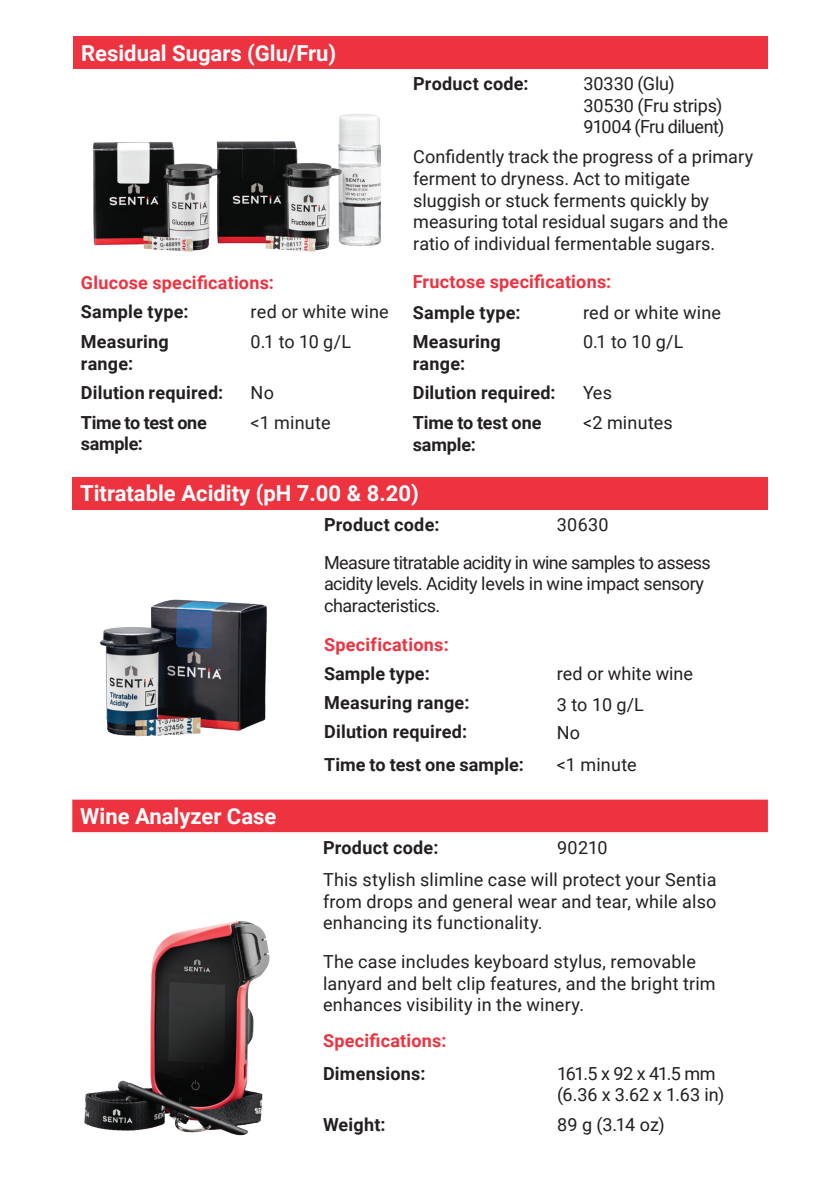
<style>
.page{position:relative;width:840px;height:1191px;background:#fff}
.page>*{position:absolute;margin:0;border:0;box-sizing:border-box;transform-origin:0 0}
.t1{font:700 22px "Roboto";color:#fff}
.t2{font:18px/21.6px "Roboto";letter-spacing:.005em;color:#231f20}
.t3{font:18px/21.6px "Roboto";letter-spacing:-.01em;color:#231f20}
.t4{font:700 18px/21.6px "Roboto";letter-spacing:.01em;color:#231f20}
.t5{font:700 18px "Roboto";letter-spacing:.015em;color:#ee3340}
.t6{font:18px/37.8px "Roboto";letter-spacing:-.035em;color:#231f20}
.t7{font:700 18px/21.6px "Roboto";letter-spacing:-.01em;color:#231f20}
.t8{font:700 18px/21.6px "Roboto";letter-spacing:-.02em;color:#231f20}
.s1{font-style:inherit}
</style>
<div class="page">
<img style="left:73px;top:68px;width:354px;height:184px">
<div style="left:73px;top:36px;width:694px;height:32px;background:#ee3340"></div>
<div style="left:72px;top:799px;width:695px;height:33px;background:#ee3340"></div>
<img style="left:84px;top:921px;width:186px;height:215px">
<div style="left:72px;top:477px;width:695px;height:32px;background:#ee3340"></div>
<img style="left:100px;top:599px;width:167px;height:138px">
<p class="t1" style="left:81px;top:37px;width:256px">Residual Sugars (Glu/Fru)</p>
<p class="t5" style="left:81px;top:270px;width:194px">Glucose specifications:</p>
<p class="t4" style="left:81px;top:301px;width:109px">Sample type:</p>
<p class="t2" style="left:250px;top:301px;width:139px">red or white wine</p>
<p class="t4" style="left:81px;top:330px;width:89px">Measuring range:</p>
<p class="t3" style="left:250px;top:330px;width:102px">0.1 to 10 g/L</p>
<p class="t4" style="left:81px;top:381px;width:144px">Dilution required:</p>
<p class="t2" style="left:250px;top:381px;width:25px">No</p>
<p class="t8" style="left:81px;top:411px;width:127px">Time to test one sample:</p>
<p class="t2" style="left:250px;top:411px;width:81px">&lt;1 minute</p>
<p class="t4" style="left:413px;top:72px;width:117px">Product code:</p>
<p class="t3" style="left:583px;top:72px;width:142px">30330 (Glu)<br>30530 (Fru strips)<br>91004 (Fru diluent)</p>
<p class="t3" style="left:413px;top:145px;width:341px">Confidently track the progress of a primary</p>
<p class="t2" style="left:413px;top:167px;width:316px">ferment to dryness. Act to mitigate sluggish or stuck ferments quickly by measuring total residual sugars and the ratio of individual fermentable sugars.</p>
<p class="t5" style="left:412px;top:269px;width:200px">Fructose specifications:</p>
<p class="t4" style="left:412px;top:301px;width:109px">Sample type:</p>
<p class="t2" style="left:582px;top:301px;width:139px">red or white wine</p>
<p class="t4" style="left:412px;top:330px;width:89px">Measuring range:</p>
<p class="t3" style="left:582px;top:330px;width:102px">0.1 to 10 g/L</p>
<p class="t4" style="left:412px;top:381px;width:144px">Dilution required:</p>
<p class="t2" style="left:582px;top:381px;width:30px">Yes</p>
<p class="t7" style="left:412px;top:411px;width:130px">Time to test one sample:</p>
<p class="t2" style="left:582px;top:411px;width:91px">&lt;2 minutes</p>
<p class="t1" style="left:80px;top:478px;width:340px">Titratable Acidity (pH 7.00 &amp; 8.20)</p>
<p class="t4" style="left:324px;top:513px;width:117px">Product code:</p>
<p class="t6" style="left:324px;top:505px;width:388px;text-indent:232px"><span class="s1">30630<br></span>Measure titratable acidity <span class="s1">in</span> wine samples to assess</p>
<p class="t3" style="left:324px;top:572px;width:381px"><span class="s1">acidity levels</span>. Acidity levels in wine impact sensory characteristics.</p>
<p class="t5" style="left:324px;top:631px;width:126px">Specifications:</p>
<p class="t4" style="left:324px;top:658px;width:147px;line-height:29.2px">Sample type:<br>Measuring range:<br>Dilution required:</p>
<p class="t2" style="left:556px;top:658px;width:138px;line-height:30.4px">red or white wine<br><span class="s1">3 to 1</span>0 <span class="s1">g/L</span></p>
<p class="t2" style="left:556px;top:721px;width:25px">No</p>
<p class="t1" style="left:80px;top:801px;width:197px">Wine Analyzer Case</p>
<p class="t4" style="left:324px;top:752px;width:201px">Time to test one sample:</p>
<p class="t2" style="left:556px;top:752px;width:81px">&lt;1 minute</p>
<p class="t4" style="left:323px;top:835px;width:117px">Product code:</p>
<p class="t3" style="left:557px;top:835px;width:52px">90210</p>
<p class="t2" style="left:323px;top:868px;width:395px;text-align:justify">This stylish slimline case will protect your Sentia from drops and general wear and tear, while also enhancing its functionality.</p>
<p class="t2" style="left:323px;top:950px;width:394px">The case includes keyboard stylus, removable lanyard and belt clip features, and the bright trim enhances visibility in the winery.</p>
<p class="t5" style="left:323px;top:1028px;width:125px">Specifications:</p>
<p class="t4" style="left:323px;top:1062px;width:104px">Dimensions:</p>
<p class="t3" style="left:557px;top:1062px;width:168px">161.5 x 92 x 41.5 mm (6.36 x 3.62 x 1.63 in)</p>
<p class="t4" style="left:323px;top:1113px;width:64px">Weight:</p>
<p class="t3" style="left:557px;top:1113px;width:109px">89 g (3.14 oz)</p>
</div>
